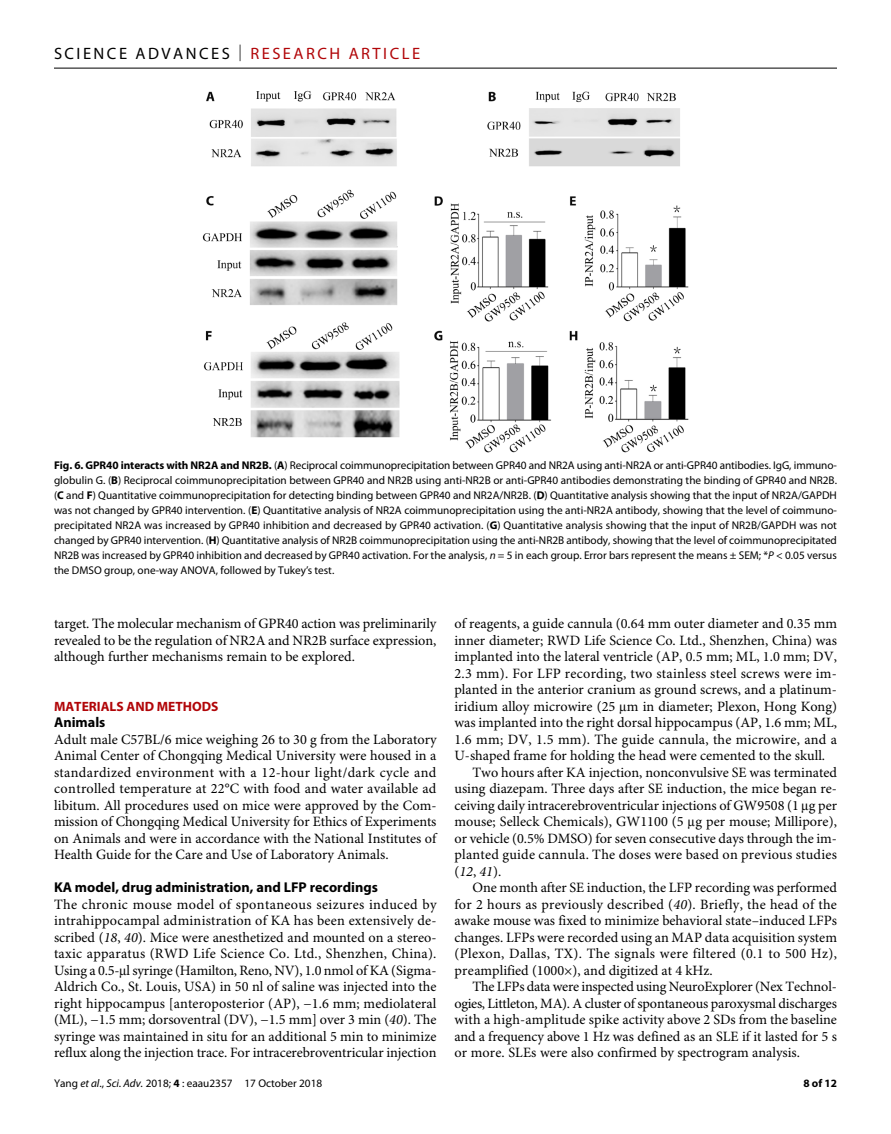
<style>
.page{position:relative;width:891px;height:1134px;background:#fff}
.page>*{position:absolute;margin:0;border:0;box-sizing:border-box;transform-origin:0 0}
.t1{font:16.5px "Myriad Pro";letter-spacing:.15em;color:#000}
.t2{font:14.25px/16.5px "Minion Pro";color:#000;text-align:justify}
.t3{font:14.25px "Minion Pro";letter-spacing:.02em;color:#000}
.t4{font:14.25px "Minion Pro";letter-spacing:.025em;color:#000}
.t5{font:700 14.25px "Myriad Pro";color:#000}
.t6{font:700 13.5px "Myriad Pro";color:#b10508}
.t7{font:11.25px/15px "Myriad Pro";color:#000;text-align:justify}
.t8{font:700 11.25px "Myriad Pro";color:#000}
.s1{font-weight:300}
.s2{color:#b10508}
.s3{font-weight:700}
.s4{font-style:italic}
</style>
<div class="page">
<hr style="left:54px;top:68px;width:783px;height:1px;background:#000">
<img style="left:203px;top:90px;width:485px;height:362px">
<p class="t1" style="left:54px;top:40px;width:368px">SCIENCE ADVANCES <span class="s1">|</span> <span class="s2">RESEARCH ARTICLE</span></p>
<p class="t7" style="left:54px;top:458px;width:785px"><span class="s3">Fig. 6. GPR40 interacts with NR2A and NR2B.</span> (<span class="s3">A</span>) Reciprocal coimmunoprecipitation between GPR40 and NR2A using anti-NR2A or anti-GPR40 antibodies. IgG, immuno&shy;globulin G. (<span class="s3">B</span>) Reciprocal coimmunoprecipitation between GPR40 and NR2B using anti-NR2B or anti-GPR40 antibodies demonstrating the binding of GPR40 and NR2B. (<span class="s3">C</span> and <span class="s3">F</span>) Quantitative coimmunoprecipitation for detecting binding between GPR40 and NR2A/NR2B. (<span class="s3">D</span>) Quantitative analysis showing that the input of NR2A/GAPDH was not changed by GPR40 intervention. (<span class="s3">E</span>) Quantitative analysis of NR2A coimmunoprecipitation using the anti-NR2A antibody, showing that the level of coimmuno&shy;precipitated NR2A was increased by GPR40 inhibition and decreased by GPR40 activation. (<span class="s3">G</span>) Quantitative analysis showing that the input of NR2B/GAPDH was not changed by GPR40 intervention. (<span class="s3">H</span>) Quantitative analysis of NR2B coimmunoprecipitation using the anti-NR2B antibody, showing that the level of coimmunoprecipitated NR2B was increased by GPR40 inhibition and decreased by GPR40 activation. For the analysis, <span class="s4">n</span> = 5 in each group. Error bars represent the means ± SEM; *<span class="s4">P</span> &lt; 0.05 versus the DMSO group, one-way ANOVA, followed by Tukey’s test.</p>
<p class="t2" style="left:54px;top:617px;width:384px">target. The molecular mechanism of GPR40 action was preliminarily revealed to be the regulation of NR2A and NR2B surface expression, although further mechanisms remain to be explored.</p>
<p class="t6" style="left:54px;top:695px;width:166px">MATERIALS AND METHODS</p>
<p class="t5" style="left:54px;top:711px;width:53px">Animals</p>
<p class="t2" style="left:54px;top:732px;width:384px">Adult male C57BL/6 mice weighing 26 to 30 g from the Laboratory Animal Center of Chongqing Medical University were housed in a standardized environment with a 12-hour light/dark cycle and controlled temperature at 22°C with food and water available ad libitum. All procedures used on mice were approved by the Com&shy;mission of Chongqing Medical University for Ethics of Experiments on Animals and were in accordance with the National Institutes of Health Guide for the Care and Use of Laboratory Animals.</p>
<p class="t5" style="left:54px;top:876px;width:325px">KA model, drug administration, and LFP recordings</p>
<p class="t2" style="left:54px;top:897px;width:384px">The chronic mouse model of spontaneous seizures induced by intrahippocampal administration of KA has been extensively de&shy;scribed (<span class="s4">18</span>, <span class="s4">40</span>). Mice were anesthetized and mounted on a stereo&shy;taxic apparatus (RWD Life Science Co. Ltd., Shenzhen, China).<br>Using a 0.5- l syringe (Hamilton, Reno, NV), 1.0 nmol of KA (Sigma-Aldrich Co., St. Louis, USA) in 50 nl of saline was injected into the right hippocampus [anteroposterior (AP), −1.6 mm; mediolateral (ML), −1.5 mm; dorsoventral (DV), −1.5 mm] over 3 min (<span class="s4">40</span>). The syringe was maintained in situ for an additional 5 min to minimize reflux along the injection trace. For intracerebroventricular injection</p>
<p class="t7" style="left:54px;top:1076px;width:270px">Yang <span class="s4">et al</span>., <span class="s4">Sci. Adv.</span> 2018; <span class="s3">4</span> : eaau2357 17 October 2018</p>
<p class="t2" style="left:455px;top:617px;width:384px">of reagents, a guide cannula (0.64 mm outer diameter and 0.35 mm</p>
<p class="t2" style="left:455px;top:633px;width:384px">inner diameter; RWD Life Science Co. Ltd., Shenzhen, China) was</p>
<p class="t2" style="left:455px;top:650px;width:384px">implanted into the lateral ventricle (AP, 0.5 mm; ML, 1.0 mm; DV,</p>
<p class="t3" style="left:455px;top:664px;width:384px">2.3 mm). For LFP recording, two stainless steel screws were im-</p>
<p class="t2" style="left:455px;top:683px;width:384px">planted in the anterior cranium as ground screws, and a platinum-</p>
<p class="t2" style="left:455px;top:699px;width:384px">iridium alloy microwire (25 m in diameter; Plexon, Hong Kong)</p>
<p class="t2" style="left:455px;top:716px;width:384px">was implanted into the right dorsal hippocampus (AP, 1.6 mm; ML,</p>
<p class="t2" style="left:455px;top:732px;width:384px">1.6 mm; DV, 1.5 mm). The guide cannula, the microwire, and a</p>
<p class="t2" style="left:455px;top:749px;width:372px">U-shaped frame for holding the head were cemented to the skull.</p>
<p class="t2" style="left:473px;top:765px;width:366px">Two hours after KA injection, nonconvulsive SE was terminated</p>
<p class="t2" style="left:455px;top:782px;width:384px">using diazepam. Three days after SE induction, the mice began re-</p>
<p class="t2" style="left:455px;top:798px;width:384px">ceiving daily intracerebroventricular injections of GW9508 (1 g per</p>
<p class="t2" style="left:455px;top:815px;width:384px">mouse; Selleck Chemicals), GW1100 (5 g per mouse; Millipore),</p>
<p class="t2" style="left:455px;top:831px;width:384px">or vehicle (0.5% DMSO) for seven consecutive days through the im-</p>
<p class="t3" style="left:455px;top:846px;width:384px">planted guide cannula. The doses were based on previous studies</p>
<p class="t2" style="left:455px;top:864px;width:48px">(<span class="s4">12</span>, <span class="s4">41</span>).</p>
<p class="t2" style="left:473px;top:881px;width:366px">One month after SE induction, the LFP recording was performed</p>
<p class="t2" style="left:455px;top:897px;width:384px">for 2 hours as previously described (<span class="s4">40</span>). Briefly, the head of the</p>
<p class="t2" style="left:455px;top:914px;width:384px">awake mouse was fixed to minimize behavioral state–induced LFPs</p>
<p class="t2" style="left:455px;top:930px;width:384px">changes. LFPs were recorded using an MAP data acquisition system</p>
<p class="t4" style="left:455px;top:945px;width:384px">(Plexon, Dallas, TX). The signals were filtered (0.1 to 500 Hz),</p>
<p class="t2" style="left:455px;top:963px;width:260px">preamplified (1000×), and digitized at 4 kHz.</p>
<p class="t2" style="left:473px;top:980px;width:366px">The LFPs data were inspected using NeuroExplorer (Nex Technol-</p>
<p class="t2" style="left:455px;top:996px;width:384px">ogies, Littleton, MA). A cluster of spontaneous paroxysmal discharges</p>
<p class="t2" style="left:455px;top:1013px;width:384px">with a high-amplitude spike activity above 2 SDs from the baseline</p>
<p class="t2" style="left:455px;top:1029px;width:384px">and a frequency above 1 Hz was defined as an SLE if it lasted for 5 s</p>
<p class="t2" style="left:455px;top:1046px;width:347px">or more. SLEs were also confirmed by spectrogram analysis.</p>
<p class="t8" style="left:803px;top:1074px;width:35px">8 of 12</p>
</div>
